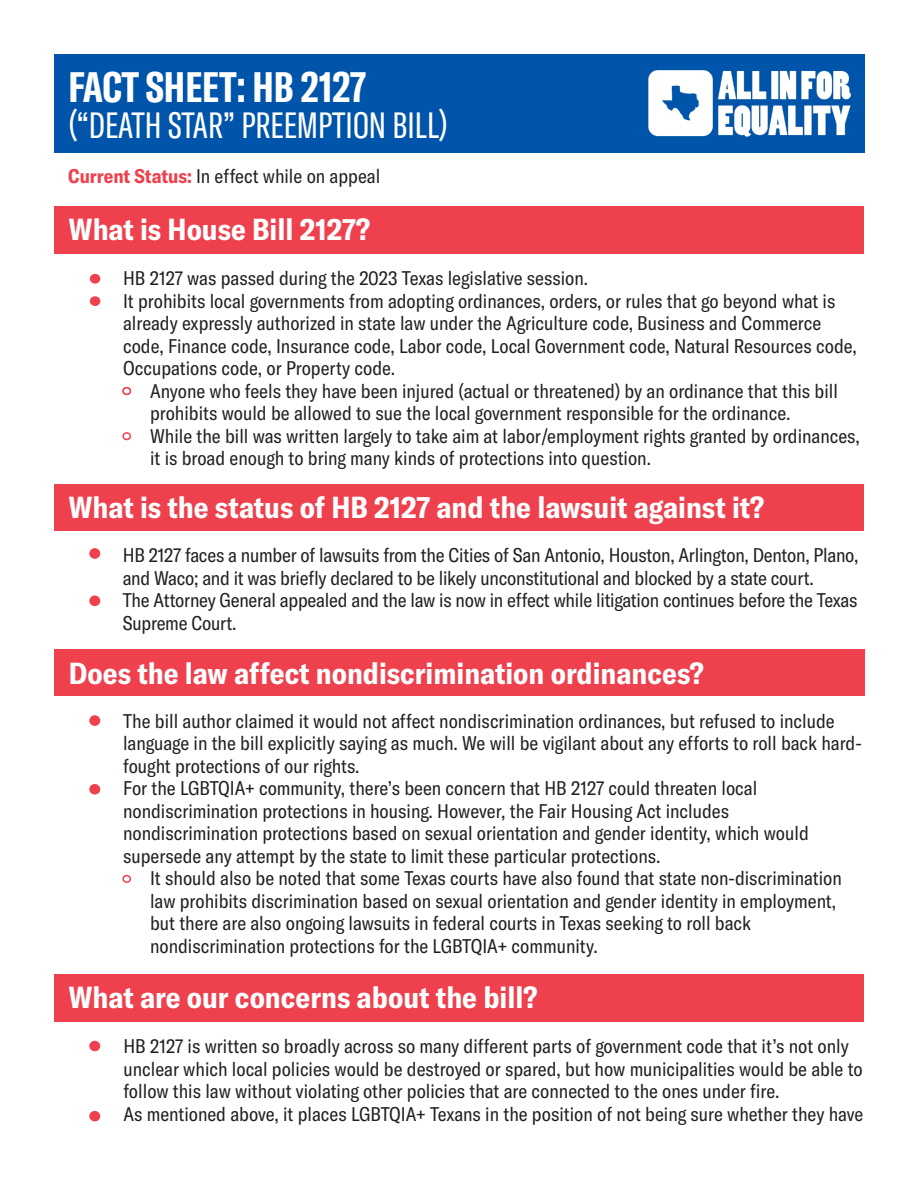
<style>
.page{position:relative;width:918px;height:1188px;background:#fff}
.page>*{position:absolute;margin:0;border:0;box-sizing:border-box;transform-origin:0 0}
.t1{font:700 extra-condensed 42px "GT America";color:#fff}
.t2{font:extra-condensed 36px "GT America";color:#fff}
.t3{font:700 condensed 30px "GT America";color:#fff}
.t4{font:condensed 19.5px/22.5px "GT America";color:#231f20}
.s1{font-weight:700;color:#ef404e}
</style>
<div class="page">
<div style="left:54px;top:206px;width:810px;height:48px;background:#ef404e"></div>
<div style="left:89px;top:548px;width:11px;height:11px;background:#ef404e;border-radius:50%"></div>
<div style="left:89px;top:596px;width:11px;height:10px;background:#ef404e;border-radius:50%"></div>
<div style="left:89px;top:715px;width:11px;height:11px;background:#ef404e;border-radius:50%"></div>
<div style="left:89px;top:784px;width:11px;height:11px;background:#ef404e;border-radius:50%"></div>
<div style="left:89px;top:1041px;width:11px;height:10px;background:#ef404e;border-radius:50%"></div>
<div style="left:89px;top:1111px;width:11px;height:10px;background:#ef404e;border-radius:50%"></div>
<div style="left:90px;top:274px;width:10px;height:10px;background:#ef404e;border-radius:50%"></div>
<div style="left:90px;top:296px;width:10px;height:10px;background:#ef404e;border-radius:50%"></div>
<div style="left:122px;top:387px;width:9px;height:8px;border:2px solid #ef404e;border-radius:50%"></div>
<div style="left:122px;top:432px;width:9px;height:8px;border:2px solid #ef404e;border-radius:50%"></div>
<div style="left:122px;top:875px;width:9px;height:8px;border:2px solid #ef404e;border-radius:50%"></div>
<div style="left:54px;top:484px;width:810px;height:46px;background:#ef404e"></div>
<div style="left:54px;top:650px;width:810px;height:46px;background:#ef404e"></div>
<div style="left:54px;top:974px;width:810px;height:48px;background:#ef404e"></div>
<div style="left:54px;top:54px;width:811px;height:99px;background:#05a"></div>
<img style="left:648px;top:71px;width:202px;height:65px">
<p class="t1" style="left:69px;top:62px;width:299px">FACT SHEET: HB 2127</p>
<p class="t2" style="left:69px;top:105px;width:381px">(“DEATH STAR” PREEMPTION BILL)</p>
<p class="t4" style="left:68px;top:165px;width:314px"><span class="s1">Current Status:</span> In effect while on appeal</p>
<p class="t3" style="left:68px;top:211px;width:303px">What is House Bill 2127?</p>
<p class="t4" style="left:123px;top:267px;width:467px">HB 2127 was passed during the 2023 Texas legislative session.</p>
<p class="t4" style="left:123px;top:290px;width:735px">It prohibits local governments from adopting ordinances, orders, or rules that go beyond what is already expressly authorized in state law under the Agriculture code, Business and Commerce code, Finance code, Insurance code, Labor code, Local Government code, Natural Resources code, Occupations code, or Property code.</p>
<p class="t4" style="left:150px;top:380px;width:689px;text-indent:-27px">• Anyone who feels they have been injured (actual or threatened) by an ordinance that this bill prohibits would be allowed to sue the local government responsible for the ordinance.</p>
<p class="t4" style="left:150px;top:425px;width:711px;text-indent:-27px">• While the bill was written largely to take aim at labor/employment rights granted by ordinances, it is broad enough to bring many kinds of protections into question.</p>
<p class="t3" style="left:68px;top:489px;width:697px">What is the status of HB 2127 and the lawsuit against it?</p>
<p class="t4" style="left:123px;top:544px;width:737px">HB 2127 faces a number of lawsuits from the Cities of San Antonio, Houston, Arlington, Denton, Plano, and Waco; and it was briefly declared to be likely unconstitutional and blocked by a state court.</p>
<p class="t4" style="left:123px;top:589px;width:736px">The Attorney General appealed and the law is now in effect while litigation continues before the Texas<br>Supreme Court.</p>
<p class="t3" style="left:69px;top:655px;width:637px">Does the law affect nondiscrimination ordinances?</p>
<p class="t4" style="left:123px;top:710px;width:740px">The bill author claimed it would not affect nondiscrimination ordinances, but refused to include language in the bill explicitly saying as much. We will be vigilant about any efforts to roll back hard&shy;fought protections of our rights.</p>
<p class="t4" style="left:123px;top:777px;width:687px">For the LGBTQIA+ community, there’s been concern that HB 2127 could threaten local nondiscrimination protections in housing. However, the Fair Housing Act includes nondiscrimination protections based on sexual orientation and gender identity, which would supersede any attempt by the state to limit these particular protections.</p>
<p class="t4" style="left:150px;top:867px;width:693px;text-indent:-27px">• It should also be noted that some Texas courts have also found that state non-discrimination law prohibits discrimination based on sexual orientation and gender identity in employment, but there are also ongoing lawsuits in federal courts in Texas seeking to roll back nondiscrimination protections for the LGBTQIA+ community.</p>
<p class="t3" style="left:68px;top:979px;width:471px">What are our concerns about the bill?</p>
<p class="t4" style="left:123px;top:1035px;width:741px">HB 2127 is written so broadly across so many different parts of government code that it’s not only unclear which local policies would be destroyed or spared, but how municipalities would be able to follow this law without violating other policies that are connected to the ones under fire.</p>
<p class="t4" style="left:123px;top:1103px;width:741px">As mentioned above, it places LGBTQIA+ Texans in the position of not being sure whether they have</p>
</div>
